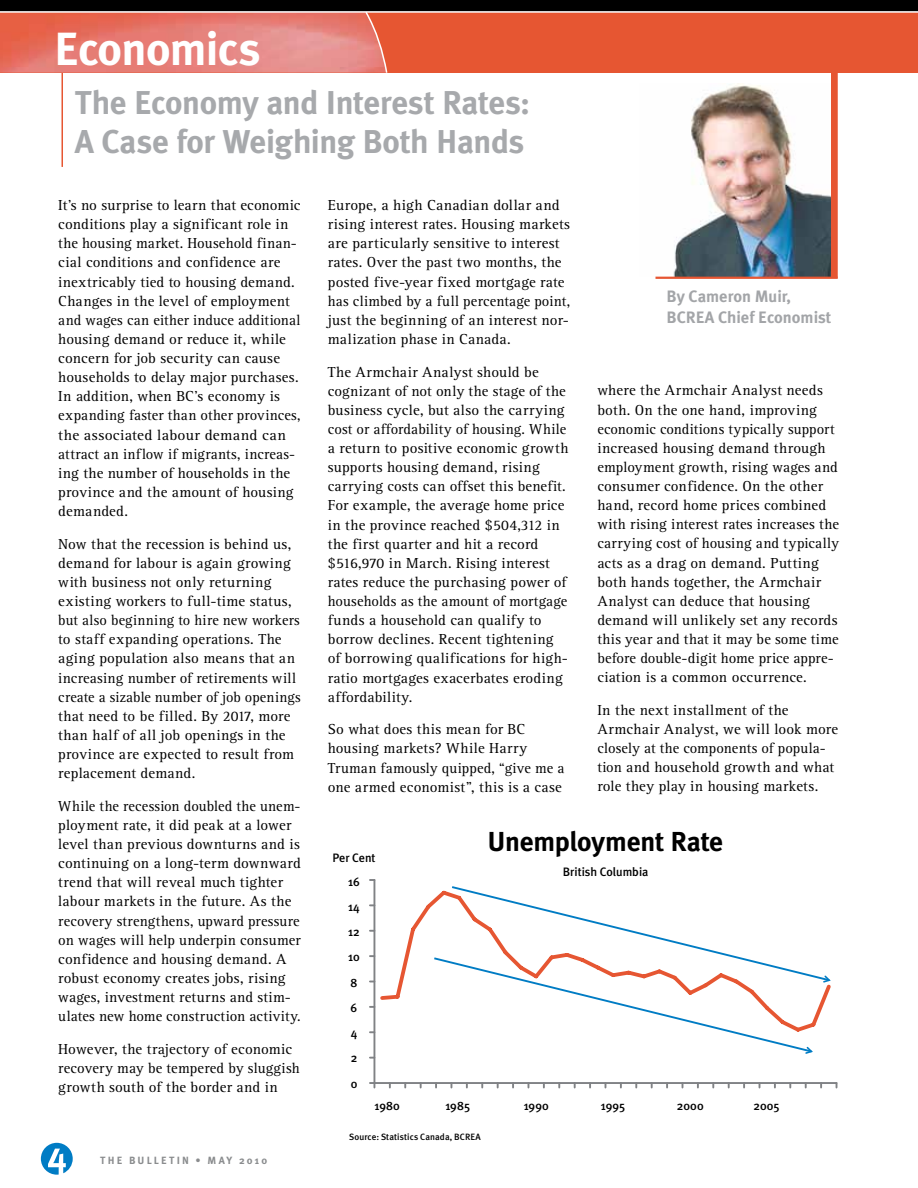
<style>
.page{position:relative;width:918px;height:1188px;background:#fff}
.page>*{position:absolute;margin:0;border:0;box-sizing:border-box;transform-origin:0 0}
.t1{font:700 46.5px "Meta Plus";letter-spacing:-.015em;color:#fff}
.t2{font:700 33px/39px "Meta Plus";letter-spacing:-.01em;color:#a7a9ac}
.t3{font:700 27.45px "Meta Plus";letter-spacing:-.01em;color:#000}
.t4{font:700 16.5px/21px "Meta Plus";color:#a3a5a8}
.t5{font:15px/19.2px "Rotis Serif";letter-spacing:.015em;color:#000}
.t6{font:500 12.15px/25.2px "Meta Plus";color:#000}
.t7{font:700 10.5px "Meta Plus";letter-spacing:.21em;color:#8a8c8e}
.t8{font:500 9.15px "Meta Plus";letter-spacing:.01em;color:#000}
</style>
<div class="page">
<hr style="left:62px;top:70px;width:1px;height:97px;background:#e65632">
<div style="left:0;top:12px;width:918px;height:61px;background:#e65632"></div>
<img style="left:0;top:13px;width:364px;height:60px">
<div style="left:0;top:0;width:918px;height:12px;background:#000"></div>
<hr style="left:0;top:11px;width:918px;height:2px;background:#fff">
<svg style="left:364px;top:11px;width:24px;height:62px"></svg>
<svg style="left:41px;top:1143px;width:32px;height:32px"></svg>
<img style="left:655px;top:83px;width:176px;height:194px">
<hr style="left:656px;top:277px;width:182px;height:2px;background:#e65632">
<div style="left:831px;top:51px;width:7px;height:227px;background:#e65632"></div>
<hr style="left:374px;top:880px;width:1px;height:203px;background:#808285">
<hr style="left:374px;top:1082px;width:463px;height:2px;background:#808285">
<svg style="left:370px;top:1082px;width:5px;height:6px"></svg>
<svg style="left:380px;top:901px;width:52px;height:99px"></svg>
<svg style="left:432px;top:886px;width:399px;height:168px"></svg>
<h1 class="t1" style="left:54px;top:22px;width:208px">Economics</h1>
<h2 class="t2" style="left:75px;top:82px;width:457px">The economy and interest rates:<br>A Case for Weighing Both Hands</h2>
<p class="t5" style="left:58px;top:196px;width:244px">It’s no surprise to learn that economic conditions play a significant role in the housing market. Household finan&shy;cial conditions and confidence are inextricably tied to housing demand.<br>Changes in the level of employment and wages can either induce additional housing demand or reduce it, while concern for job security can cause households to delay major purchases.<br>In addition, when BC’s economy is expanding faster than other provinces, the associated labour demand can attract an inflow if migrants, increas&shy;ing the number of households in the province and the amount of housing demanded.</p>
<p class="t5" style="left:58px;top:535px;width:244px">Now that the recession is behind us, demand for labour is again growing with business not only returning existing workers to full-time status, but also beginning to hire new workers to staff expanding operations. The aging population also means that an increasing number of retirements will create a sizable number of job openings that need to be filled. By 2017, more than half of all job openings in the province are expected to result from replacement demand.</p>
<p class="t5" style="left:58px;top:797px;width:244px">While the recession doubled the unem&shy;ployment rate, it did peak at a lower level than previous downturns and is continuing on a long-term downward trend that will reveal much tighter labour markets in the future. As the recovery strengthens, upward pressure on wages will help underpin consumer confidence and housing demand. A robust economy creates jobs, rising wages, investment returns and stim&shy;ulates new home construction activity.</p>
<p class="t5" style="left:58px;top:1040px;width:243px">However, the trajectory of economic recovery may be tempered by sluggish growth south of the border and in</p>
<p class="t7" style="left:100px;top:1154px;width:169px">THe BULLeTin • MAy 2010</p>
<p class="t5" style="left:328px;top:196px;width:244px">Europe, a high Canadian dollar and rising interest rates. Housing markets are particularly sensitive to interest rates. Over the past two months, the posted five-year fixed mortgage rate has climbed by a full percentage point, just the beginning of an interest nor&shy;malization phase in Canada.</p>
<p class="t5" style="left:328px;top:362px;width:242px">The Armchair Analyst should be cognizant of not only the stage of the business cycle, but also the carrying cost or affordability of housing. While a return to positive economic growth supports housing demand, rising carrying costs can offset this benefit.<br>For example, the average home price in the province reached $504,312 in the first quarter and hit a record $516,970 in March. Rising interest rates reduce the purchasing power of households as the amount of mortgage funds a household can qualify to borrow declines. Recent tightening of borrowing qualifications for high&shy;ratio mortgages exacerbates eroding affordability.</p>
<p class="t5" style="left:328px;top:720px;width:238px">So what does this mean for BC housing markets? While Harry<br>Truman famously quipped, “give me a one armed economist”, this is a case</p>
<p class="t4" style="left:667px;top:286px;width:166px">By Cameron Muir,<br>BCreA Chief economist</p>
<p class="t5" style="left:597px;top:381px;width:243px">where the Armchair Analyst needs both. On the one hand, improving economic conditions typically support increased housing demand through employment growth, rising wages and consumer confidence. On the other hand, record home prices combined with rising interest rates increases the carrying cost of housing and typically acts as a drag on demand. Putting both hands together, the Armchair Analyst can deduce that housing demand will unlikely set any records this year and that it may be some time before double-digit home price appre&shy;ciation is a common occurrence.</p>
<p class="t5" style="left:597px;top:701px;width:242px">In the next installment of the Armchair Analyst, we will look more closely at the components of popula&shy;tion and household growth and what role they play in housing markets.</p>
<p class="t6" style="left:332px;top:845px;width:45px">Per Cent</p>
<p class="t6" style="left:348px;top:869px;width:13px">16<br>14<br>12<br>10<br>8<br>6<br>4<br>2<br>0</p>
<h3 class="t3" style="left:488px;top:826px;width:237px">Unemployment Rate</h3>
<p class="t6" style="left:563px;top:859px;width:87px">British Columbia</p>
<p class="t6" style="left:374px;top:1094px;width:27px">1980</p>
<p class="t6" style="left:445px;top:1094px;width:26px">1985</p>
<p class="t6" style="left:524px;top:1094px;width:27px">1990</p>
<p class="t6" style="left:601px;top:1094px;width:26px">1995</p>
<p class="t6" style="left:677px;top:1094px;width:28px">2000</p>
<p class="t6" style="left:754px;top:1094px;width:28px">2005</p>
<p class="t8" style="left:349px;top:1132px;width:133px">Source: Statistics Canada, BCREA</p>
</div>
